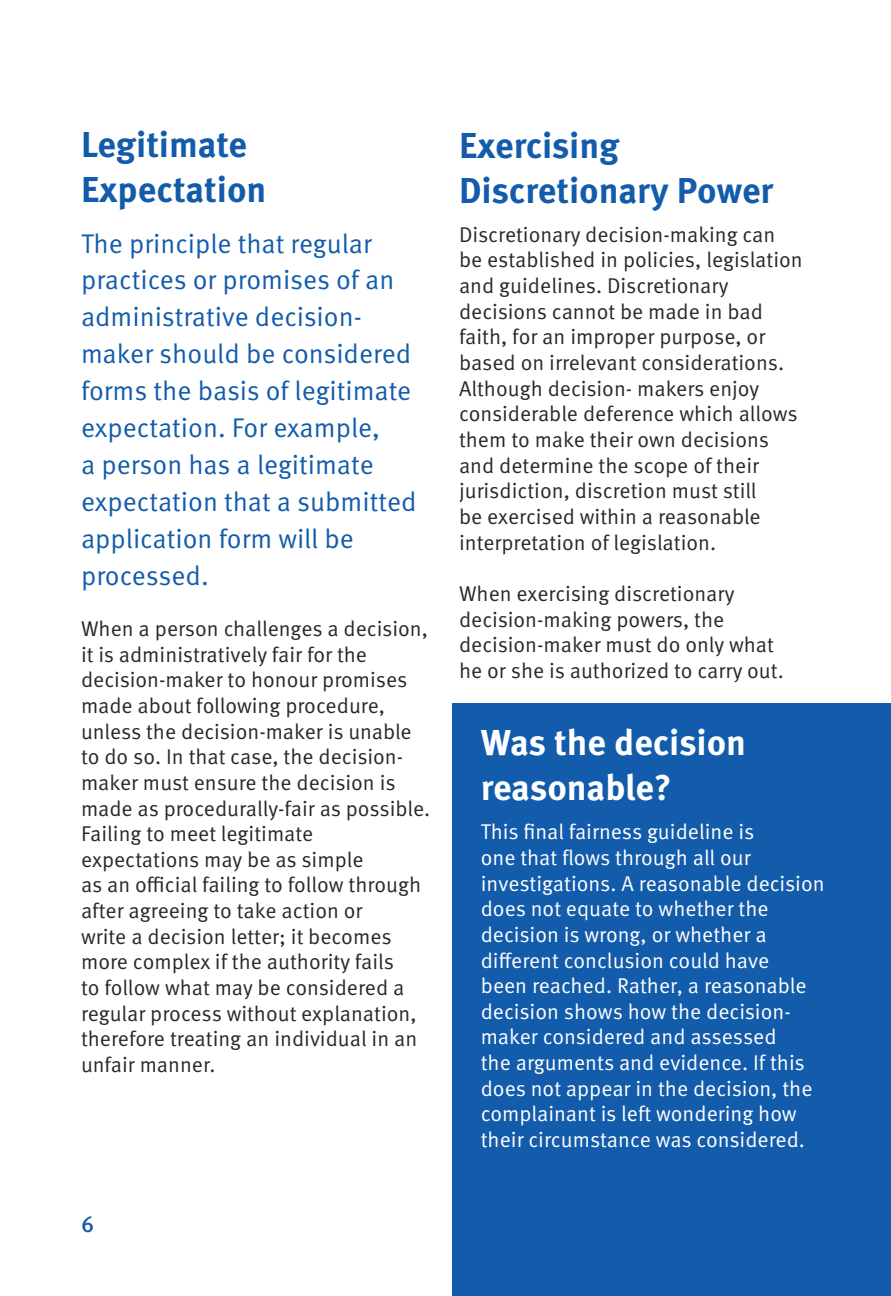
<style>
.page{position:relative;width:891px;height:1296px;background:#fff}
.page>*{position:absolute;margin:0;border:0;box-sizing:border-box;transform-origin:0 0}
.t1{font:700 36px/45px "Meta Pro";color:#135cab}
.t2{font:700 36px/45px "Meta Pro";letter-spacing:-.005em;color:#fff}
.Body{font:27px/36.9px "Meta Pro";color:#135cab}
.t3{font:500 22.5px "Meta Pro";color:#135cab}
.Body-2{font:21.38px/25.7px "Meta Pro";color:#2d2824}
.Body-3{font:21.38px/25.7px "Meta Pro";color:#fff}
</style>
<div class="page">
<div style="left:452px;top:704px;width:439px;height:592px;background:#135cab"></div>
<h1 class="t1" style="left:81px;top:123px;width:187px">Legitimate<br>Expectation</h1>
<p class="Body" style="left:81px;top:226px;width:337px">The principle that regular practices or promises of an administrative decision&shy;maker should be considered forms the basis of legitimate expectation. For example,<br>a person has a legitimate expectation that a submitted application form will be processed.</p>
<p class="Body-2" style="left:81px;top:616px;width:351px">When a person challenges a decision, it is administratively fair for the decision-maker to honour promises made about following procedure, unless the decision-maker is unable to do so. In that case, the decision&shy;maker must ensure the decision is made as procedurally-fair as possible.<br>Failing to meet legitimate expectations may be as simple<br>as an official failing to follow through after agreeing to take action or<br>write a decision letter; it becomes more complex if the authority fails<br>to follow what may be considered a regular process without explanation, therefore treating an individual in an unfair manner.</p>
<p class="t3" style="left:81px;top:1210px;width:15px">6</p>
<h1 class="t1" style="left:459px;top:124px;width:316px">Exercising<br>Discretionary Power</h1>
<p class="Body-2" style="left:459px;top:222px;width:345px">Discretionary decision-making can be established in policies, legislation and guidelines. Discretionary decisions cannot be made in bad faith, for an improper purpose, or based on irrelevant considerations.<br>Although decision- makers enjoy considerable deference which allows them to make their own decisions and determine the scope of their jurisdiction, discretion must still<br>be exercised within a reasonable interpretation of legislation.</p>
<p class="Body-2" style="left:459px;top:581px;width:326px">When exercising discretionary decision-making powers, the decision-maker must do only what he or she is authorized to carry out.</p>
<h1 class="t2" style="left:481px;top:721px;width:267px">Was the decision reasonable?</h1>
<p class="Body-3" style="left:481px;top:820px;width:345px">This final fairness guideline is<br>one that flows through all our investigations. A reasonable decision does not equate to whether the decision is wrong, or whether a different conclusion could have<br>been reached. Rather, a reasonable decision shows how the decision&shy;maker considered and assessed<br>the arguments and evidence. If this does not appear in the decision, the complainant is left wondering how their circumstance was considered.</p>
</div>
